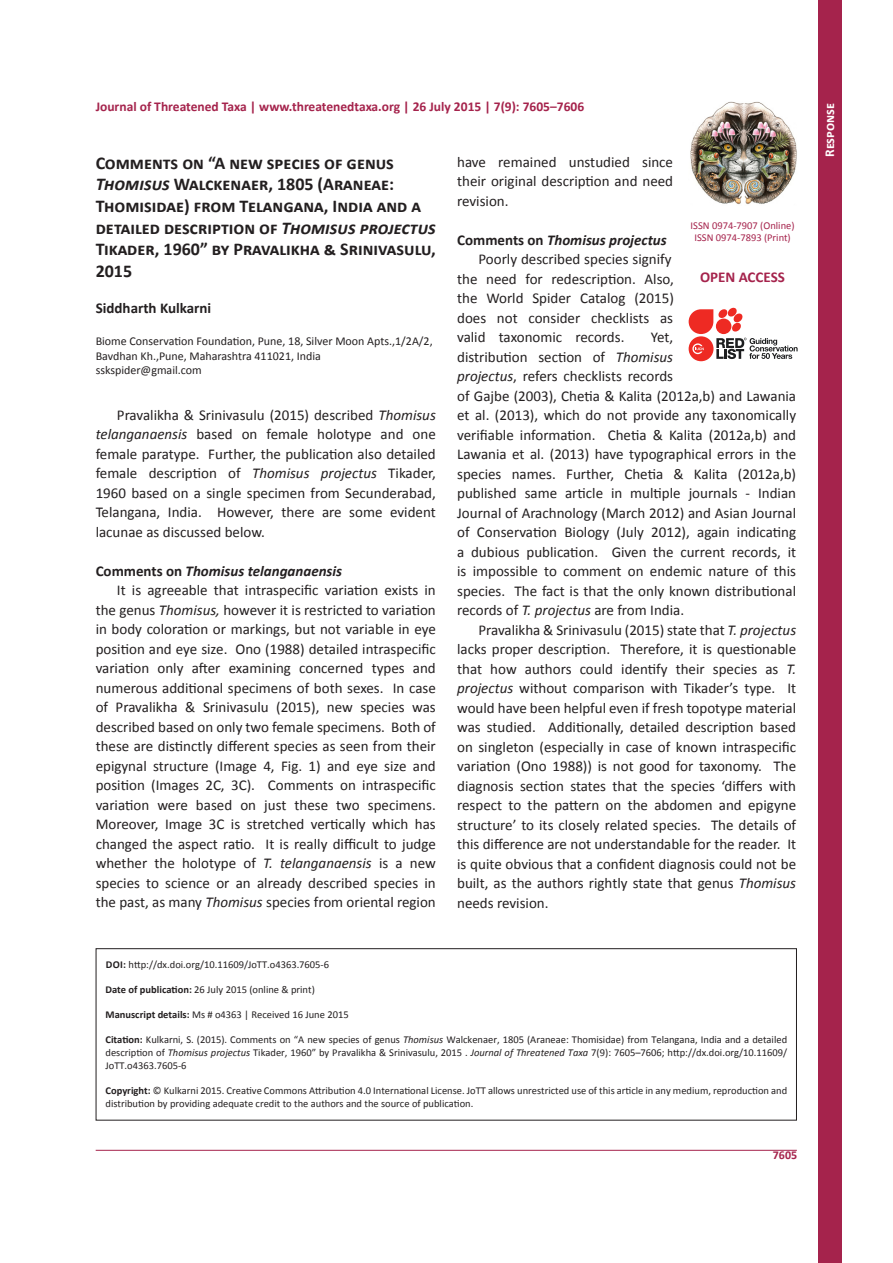
<style>
.page{position:relative;width:893px;height:1263px;background:#fff}
.page>*{position:absolute;margin:0;border:0;box-sizing:border-box;transform-origin:0 0}
.t1{font:700 18px/21.6px "Calibri";color:#231f20}
.t2{font:15px/19.5px "Calibri";color:#231f20;text-align:justify}
.t3{font:italic 700 15px "Calibri";color:#231f20}
.t4{font:700 15px "Calibri";color:#231f20}
.t5{font:700 15px "Calibri";color:#a5234c}
.t6{font:700 13.5px "Calibri";color:#a5234c}
.t7{font:700 13.5px "Calibri";color:#fff}
.t8{font:12px/14.4px "Calibri";color:#231f20}
.t9{font:700 12px "Calibri";color:#a5234c}
.jott_notes_citation{font:10.5px/12.6px "Calibri";color:#231f20;text-align:justify}
.jott_notes_citation-2{font:10.5px "Calibri";color:#a5234c}
.s1{font-style:italic}
.s2{font-style:normal}
.s3{font-weight:700}
</style>
<div class="page">
<img style="left:690px;top:101px;width:107px;height:104px">
<div style="left:819px;top:0;width:23px;height:1263px;background:#a5234c"></div>
<div style="left:96px;top:948px;width:701px;height:172px;border:1px solid #231f20"></div>
<hr style="left:96px;top:1150px;width:701px;height:1px;background:#a5234c">
<div style="left:689px;top:336px;width:24px;height:25px;background:#ee2a23;border-radius:50%"></div>
<svg style="left:689px;top:308px;width:109px;height:51px"></svg>
<p class="t6" style="left:96px;top:98px;width:490px">Journal of Threatened Taxa | www.threatenedtaxa.org | 26 July 2015 | 7(9): 7605–7606</p>
<p class="t1" style="left:96px;top:152px;width:342px">Comments on “A new species of genus <span class="s1">Thomisus</span> Walckenaer, 1805 (Araneae:<br>Thomisidae) from Telangana, India and a detailed description of <span class="s1">Thomisus projectus </span>Tikader, 1960” by Pravalikha &amp; Srinivasulu, 2015</p>
<p class="t4" style="left:96px;top:298px;width:117px">Siddharth Kulkarni</p>
<p class="t8" style="left:96px;top:334px;width:338px">Biome Conservation Foundation, Pune, 18, Silver Moon Apts.,1/2A/2,<br>Bavdhan Kh.,Pune, Maharashtra 411021, India</p>
<p class="t8" style="left:96px;top:363px;width:108px">sskspider@gmail.com</p>
<p class="t2" style="left:96px;top:405px;width:342px;text-indent:21px">Pravalikha &amp; Srinivasulu (2015) described <span class="s1">Thomisus telanganaensis</span> based on female holotype and one female paratype. Further, the publication also detailed female description of <span class="s1">Thomisus projectus</span> Tikader, 1960 based on a single specimen from Secunderabad, Telangana, India. However, there are some evident lacunae as discussed below.</p>
<p class="t3" style="left:96px;top:561px;width:248px"><span class="s2">Comments on</span> Thomisus telanganaensis</p>
<p class="t2" style="left:96px;top:581px;width:342px;text-indent:21px">It is agreeable that intraspecific variation exists in the genus <span class="s1">Thomisus,</span> however it is restricted to variation in body coloration or markings, but not variable in eye position and eye size. Ono (1988) detailed intraspecific variation only after examining concerned types and numerous additional specimens of both sexes. In case of Pravalikha &amp; Srinivasulu (2015), new species was described based on only two female specimens. Both of these are distinctly different species as seen from their epigynal structure (Image 4, Fig. 1) and eye size and position (Images 2C, 3C). Comments on intraspecific variation were based on just these two specimens.<br>Moreover, Image 3C is stretched vertically which has changed the aspect ratio. It is really difficult to judge whether the holotype of <span class="s1">T. telanganaensis</span> is a new species to science or an already described species in the past, as many <span class="s1">Thomisus</span> species from oriental region</p>
<p class="t2" style="left:457px;top:152px;width:217px">have remained unstudied since their original description and need revision.</p>
<p class="t3" style="left:457px;top:230px;width:211px"><span class="s2">Comments on</span> Thomisus projectus</p>
<p class="t2" style="left:457px;top:249px;width:218px;text-align:left;text-indent:21px">Poorly described species signify the need for redescription. Also, the World Spider Catalog (2015) does not consider checklists as valid taxonomic records.</p>
<p class="jott_notes_citation-2" style="left:691px;top:218px;width:105px">ISSN 0974-7907 (Online)</p>
<p class="jott_notes_citation-2" style="left:694px;top:231px;width:98px">ISSN 0974-7893 (Print)</p>
<p class="t5" style="left:700px;top:268px;width:86px">OPEN ACCESS</p>
<p class="t2" style="left:457px;top:327px;width:341px;text-align:left;text-indent:194px">Yet,<br>distribution section of <span class="s1">Thomisus<br>projectus</span>, refers checklists records<br>of Gajbe (2003), Chetia &amp; Kalita (2012a,b) and Lawania et al. (2013), which do not provide any taxonomically verifiable information. Chetia &amp; Kalita (2012a,b) and Lawania et al. (2013) have typographical errors in the species names. Further, Chetia &amp; Kalita (2012a,b) published same article in multiple journals - Indian Journal of Arachnology (March 2012) and Asian Journal of Conservation Biology (July 2012), again indicating a dubious publication. Given the current records, it is impossible to comment on endemic nature of this species. The fact is that the only known distributional records of <span class="s1">T. projectus</span> are from India.</p>
<p class="t2" style="left:457px;top:620px;width:341px;text-indent:21px">Pravalikha &amp; Srinivasulu (2015) state that <span class="s1">T. projectus </span>lacks proper description. Therefore, it is questionable that how authors could identify their species as <span class="s1">T. projectus</span> without comparison with Tikader’s type. It would have been helpful even if fresh topotype material was studied. Additionally, detailed description based on singleton (especially in case of known intraspecific variation (Ono 1988)) is not good for taxonomy. The diagnosis section states that the species ‘differs with respect to the pattern on the abdomen and epigyne structure’ to its closely related species. The details of this difference are not understandable for the reader. It is quite obvious that a confident diagnosis could not be built, as the authors rightly state that genus <span class="s1">Thomisus </span>needs revision.</p>
<p class="jott_notes_citation" style="left:106px;top:958px;width:225px"><span class="s3">DOI:</span> http://dx.doi.org/10.11609/JoTT.o4363.7605-6</p>
<p class="jott_notes_citation" style="left:105px;top:983px;width:211px"><span class="s3">Date of publication:</span> 26 July 2015 (online &amp; print)</p>
<p class="jott_notes_citation" style="left:105px;top:1008px;width:245px"><span class="s3">Manuscript details:</span> Ms # o4363 | Received 16 June 2015</p>
<p class="jott_notes_citation" style="left:105px;top:1034px;width:683px"><span class="s3">Citation:</span> Kulkarni, S. (2015). Comments on “A new species of genus <span class="s1">Thomisus</span> Walckenaer, 1805 (Araneae: Thomisidae) from Telangana, India and a detailed description of <span class="s1">Thomisus projectus</span> Tikader, 1960” by Pravalikha &amp; Srinivasulu, 2015 . <span class="s1">Journal of Threatened Taxa</span> 7(9): 7605–7606; http://dx.doi.org/10.11609/ JoTT.o4363.7605-6</p>
<p class="jott_notes_citation" style="left:105px;top:1084px;width:683px"><span class="s3">Copyright:</span> © Kulkarni 2015. Creative Commons Attribution 4.0 International License. JoTT allows unrestricted use of this article in any medium, reproduction and distribution by providing adequate credit to the authors and the source of publication.</p>
<p class="t9" style="left:773px;top:1148px;width:26px">7605</p>
<p class="t7" style="left:821px;top:157px;width:55px;rotate:-90deg">Response</p>
</div>
